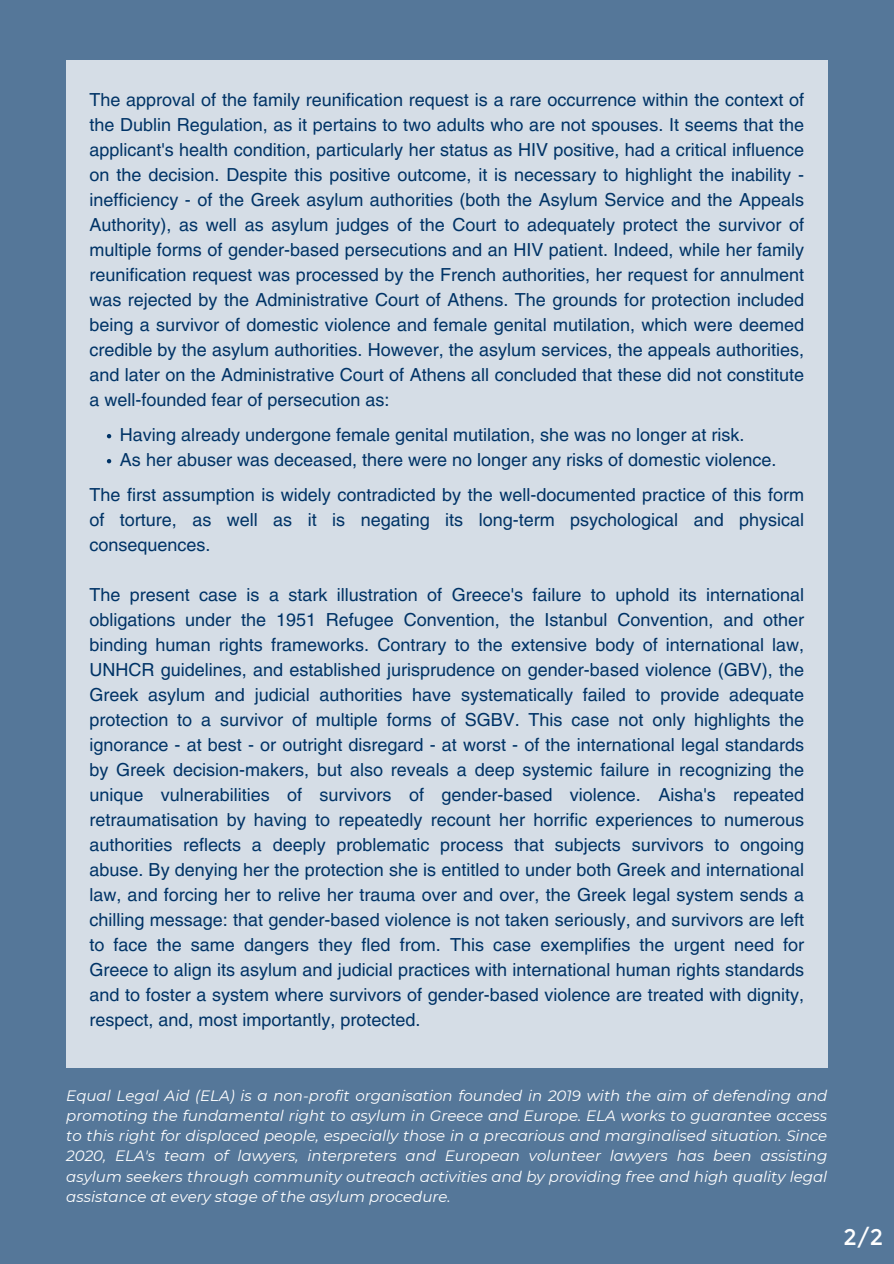
<style>
.page{position:relative;width:894px;height:1264px;background:#fff}
.page>*{position:absolute;margin:0;border:0;box-sizing:border-box;transform-origin:0 0}
.t1{font:22.5px "Montserrat";color:#fff}
.t2{font:18px/25px "Helvetica LT Pro";color:#036;text-align:justify}
.t3{font:italic 15px/20.2px "Montserrat";color:#fff;text-align:justify}
</style>
<div class="page">
<div style="left:0;top:0;width:893px;height:1263px;background:#579"></div>
<div style="left:66px;top:60px;width:761px;height:1007px;background:#d5dde6"></div>
<svg style="left:107px;top:434px;width:4px;height:4px"></svg>
<svg style="left:107px;top:459px;width:4px;height:4px"></svg>
<h2 class="t2" style="left:89px;top:89px;width:716px">The approval of the family reunification request is a rare occurrence within the context of the Dublin Regulation, as it pertains to two adults who are not spouses. It seems that the applicant's health condition, particularly her status as HIV positive, had a critical influence on the decision. Despite this positive outcome, it is necessary to highlight the inability - inefficiency - of the Greek asylum authorities (both the Asylum Service and the Appeals Authority), as well as asylum judges of the Court to adequately protect the survivor of multiple forms of gender-based persecutions and an HIV patient. Indeed, while her family reunification request was processed by the French authorities, her request for annulment was rejected by the Administrative Court of Athens. The grounds for protection included being a survivor of domestic violence and female genital mutilation, which were deemed credible by the asylum authorities. However, the asylum services, the appeals authorities, and later on the Administrative Court of Athens all concluded that these did not constitute a well-founded fear of persecution as:</h2>
<p class="t2" style="left:120px;top:424px;width:625px">Having already undergone female genital mutilation, she was no longer at risk.</p>
<p class="t2" style="left:120px;top:449px;width:657px">As her abuser was deceased, there were no longer any risks of domestic violence.</p>
<h2 class="t2" style="left:89px;top:484px;width:716px">The first assumption is widely contradicted by the well-documented practice of this form of torture, as well as it is negating its long-term psychological and physical consequences.</h2>
<h2 class="t2" style="left:89px;top:584px;width:716px">The present case is a stark illustration of Greece's failure to uphold its international obligations under the 1951 Refugee Convention, the Istanbul Convention, and other binding human rights frameworks. Contrary to the extensive body of international law, UNHCR guidelines, and established jurisprudence on gender-based violence (GBV), the Greek asylum and judicial authorities have systematically failed to provide adequate protection to a survivor of multiple forms of SGBV. This case not only highlights the ignorance - at best - or outright disregard - at worst - of the international legal standards by Greek decision-makers, but also reveals a deep systemic failure in recognizing the unique vulnerabilities of survivors of gender-based violence. Aisha's repeated retraumatisation by having to repeatedly recount her horrific experiences to numerous authorities reflects a deeply problematic process that subjects survivors to ongoing abuse. By denying her the protection she is entitled to under both Greek and international law, and forcing her to relive her trauma over and over, the Greek legal system sends a chilling message: that gender-based violence is not taken seriously, and survivors are left to face the same dangers they fled from. This case exemplifies the urgent need for Greece to align its asylum and judicial practices with international human rights standards and to foster a system where survivors of gender-based violence are treated with dignity, respect, and, most importantly, protected.</h2>
<p class="t3" style="left:66px;top:1084px;width:762px">Equal Legal Aid (ELA) is a non-profit organisation founded in 2019 with the aim of defending and promoting the fundamental right to asylum in Greece and Europe. ELA works to guarantee access to this right for displaced people, especially those in a precarious and marginalised situation. Since 2020, ELA's team of lawyers, interpreters and European volunteer lawyers has been assisting asylum seekers through community outreach activities and by providing free and high quality legal assistance at every stage of the asylum procedure.</p>
<h1 class="t1" style="left:843px;top:1222px;width:41px">2/2</h1>
</div>
